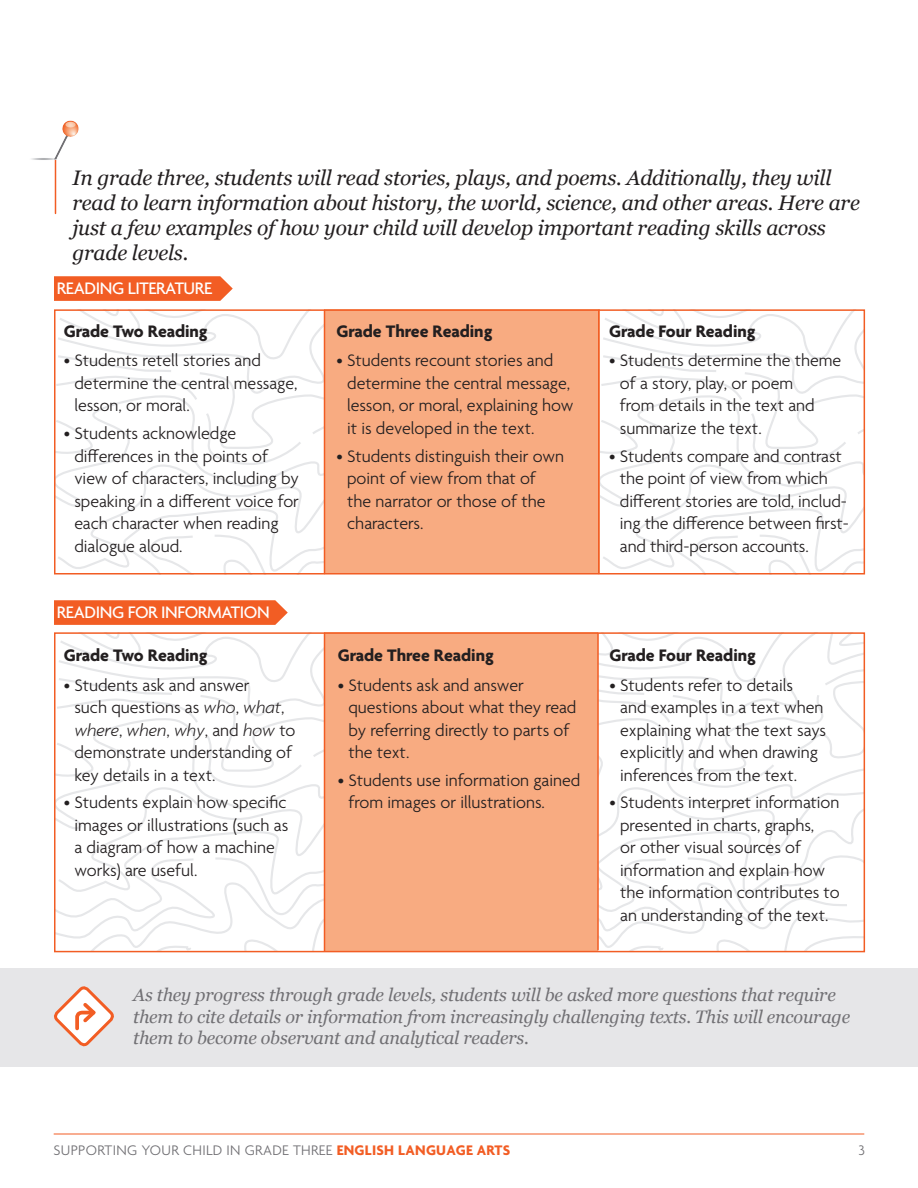
<style>
.page{position:relative;width:918px;height:1188px;background:#fff}
.page>*{position:absolute;margin:0;border:0;box-sizing:border-box;transform-origin:0 0}
.Call_Out{font:italic 21px/25.2px "Georgia";letter-spacing:-.01em;color:#231f20}
.Bullet_Copy{font:300 18px/22.5px "Agenda";color:#231f20}
.Call_Out-2{font:italic 18px/21.6px "Georgia";letter-spacing:-.01em;color:#717074}
.Bullet_Copy-2{font:700 18px "Agenda";color:#231f20}
.Call_Out-3{font:500 18px "Agenda";letter-spacing:-.02em;color:#fff}
.t1{font:300 15px "Agenda";letter-spacing:.02em;color:#717074}
.s1{font-style:italic}
.s2{font-weight:700;color:#f25d24}
</style>
<div class="page">
<svg style="left:57px;top:312px;width:267px;height:260px"></svg>
<svg style="left:600px;top:312px;width:262px;height:260px"></svg>
<svg style="left:599px;top:635px;width:263px;height:314px"></svg>
<svg style="left:57px;top:635px;width:267px;height:314px"></svg>
<div style="left:325px;top:310px;width:275px;height:264px;background:#f8ab81"></div>
<hr style="left:598px;top:310px;width:2px;height:264px;background:#f25d24">
<hr style="left:324px;top:310px;width:1px;height:264px;background:#f25d24">
<hr style="left:54px;top:1134px;width:810px;height:1px;background:#f25d24">
<div style="left:54px;top:309px;width:811px;height:266px;border:2px solid #f25d24"></div>
<hr style="left:55px;top:160px;width:1px;height:53px;background:#f25d24">
<div style="left:325px;top:633px;width:273px;height:319px;background:#f8ab81"></div>
<hr style="left:597px;top:633px;width:2px;height:317px;background:#f25d24">
<hr style="left:324px;top:633px;width:1px;height:318px;background:#f25d24">
<div style="left:54px;top:632px;width:811px;height:320px;border:2px solid #f25d24"></div>
<div style="left:1px;top:969px;width:917px;height:98px;background:#e6e6e8"></div>
<svg style="left:54px;top:276px;width:179px;height:25px;background:#f2652e"></svg>
<svg style="left:54px;top:600px;width:234px;height:25px;background:#f2632d"></svg>
<svg style="left:54px;top:986px;width:60px;height:61px"></svg>
<img style="left:31px;top:120px;width:48px;height:56px">
<p class="Call_Out" style="left:72px;top:165px;width:789px">In grade three, students will read stories, plays, and poems. Additionally, they will read to learn information about history, the world, science, and other areas. Here are just a few examples of how your child will develop important reading skills across grade levels.</p>
<p class="Call_Out-3" style="left:57px;top:278px;width:157px">READING LITERATURE</p>
<p class="Bullet_Copy-2" style="left:64px;top:321px;width:145px">Grade Two Reading</p>
<p class="Bullet_Copy" style="left:74px;top:350px;width:225px;text-indent:-11px">• Students retell stories and determine the central message, lesson, or moral.</p>
<p class="Bullet_Copy" style="left:74px;top:423px;width:226px;text-indent:-11px">• Students acknowledge differences in the points of view of characters, including by speaking in a different voice for each character when reading dialogue aloud.</p>
<p class="Call_Out-3" style="left:57px;top:602px;width:214px">READING FOR INFORMATION</p>
<p class="Bullet_Copy-2" style="left:64px;top:646px;width:145px">Grade Two Reading</p>
<p class="Bullet_Copy" style="left:74px;top:675px;width:223px;text-indent:-11px">• Students ask and answer<br>such questions as <span class="s1">who</span>, <span class="s1">what</span>, <span class="s1">where</span>, <span class="s1">when</span>, <span class="s1">why</span>, and <span class="s1">how</span> to demonstrate understanding of key details in a text.</p>
<p class="Bullet_Copy" style="left:74px;top:793px;width:215px;text-indent:-11px">• Students explain how specific images or illustrations (such as a diagram of how a machine works) are useful.</p>
<p class="Bullet_Copy-2" style="left:336px;top:321px;width:157px">Grade Three Reading</p>
<p class="Bullet_Copy" style="left:347px;top:350px;width:228px;text-indent:-11px">• Students recount stories and determine the central message, lesson, or moral, explaining how it is developed in the text.</p>
<p class="Bullet_Copy" style="left:347px;top:446px;width:218px;text-indent:-11px">• Students distinguish their own point of view from that of the narrator or those of the characters.</p>
<p class="Bullet_Copy-2" style="left:609px;top:321px;width:148px">Grade Four Reading</p>
<p class="Bullet_Copy" style="left:620px;top:350px;width:223px;text-indent:-11px">• Students determine the theme of a story, play, or poem<br>from details in the text and summarize the text.</p>
<p class="Bullet_Copy" style="left:620px;top:446px;width:230px;text-indent:-11px">• Students compare and contrast the point of view from which different stories are told, includ&shy;ing the difference between first&shy;and third-person accounts.</p>
<p class="Bullet_Copy-2" style="left:338px;top:646px;width:157px">Grade Three Reading</p>
<p class="Bullet_Copy" style="left:349px;top:675px;width:229px;text-indent:-11px">• Students ask and answer questions about what they read by referring directly to parts of the text.</p>
<p class="Bullet_Copy" style="left:349px;top:770px;width:233px;text-indent:-11px">• Students use information gained from images or illustrations.</p>
<p class="Bullet_Copy-2" style="left:610px;top:646px;width:148px">Grade Four Reading</p>
<p class="Bullet_Copy" style="left:620px;top:675px;width:207px;text-indent:-11px">• Students refer to details<br>and examples in a text when explaining what the text says explicitly and when drawing inferences from the text.</p>
<p class="Bullet_Copy" style="left:620px;top:793px;width:221px;text-indent:-11px">• Students interpret information presented in charts, graphs,<br>or other visual sources of information and explain how the information contributes to an understanding of the text.</p>
<p class="Call_Out-2" style="left:133px;top:984px;width:718px">As they progress through grade levels, students will be asked more questions that require them to cite details or information from increasingly challenging texts. This will encourage them to become observant and analytical readers.</p>
<p class="t1" style="left:54px;top:1142px;width:458px">SUPPORTING YOUR CHILD IN GRADE THREE <span class="s2">ENGLISH LANGUAGE ARTS</span></p>
<p class="t1" style="left:859px;top:1142px;width:8px">3</p>
</div>
